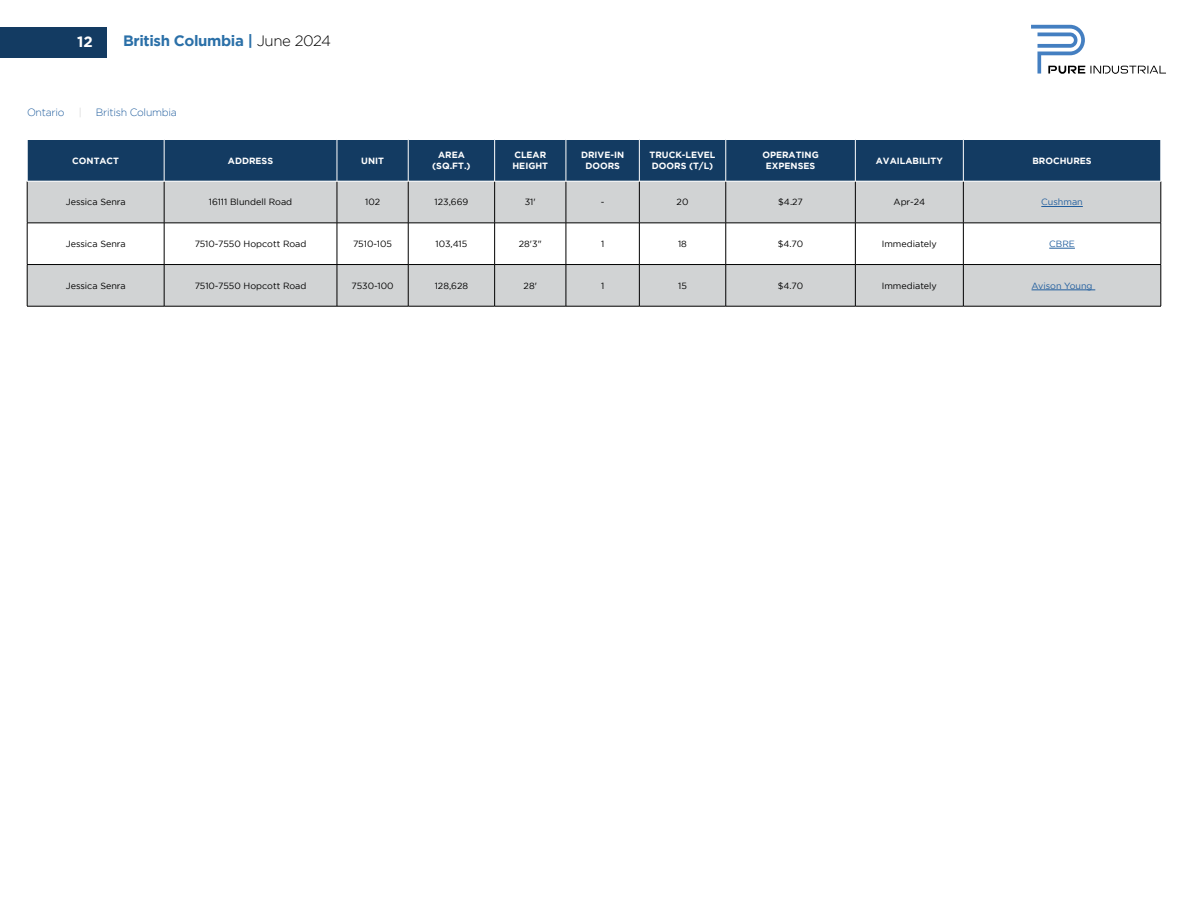
<style>
.page{position:relative;width:1188px;height:918px;background:#fff}
.page>*{position:absolute;margin:0;border:0;box-sizing:border-box;transform-origin:0 0}
.t1{font:700 15px "Gotham";letter-spacing:-.025em;color:#2b70a8}
.t2{font:700 15px "Gotham";color:#fff}
.t3{font:300 10.5px "Gotham";letter-spacing:-.025em;color:#215e9e}
.t4{font:9px "Gotham";color:#000}
.t5{font:700 9px/10.8px "Gotham";color:#fff;text-align:center}
.t6{font:9px "Gotham";color:#215e9e}
.s1{font-weight:300;color:#000}
</style>
<div class="page">
<div style="left:0;top:27px;width:106px;height:31px;background:#133b62"></div>
<svg style="left:1031px;top:25px;width:135px;height:49px"></svg>
<div style="left:28px;top:140px;width:1133px;height:41px;background:#133b62"></div>
<svg style="left:28px;top:182px;width:1133px;height:124px;fill:#d1d3d4"></svg>
<hr style="left:164px;top:181px;width:1px;height:42px;background:#000">
<hr style="left:337px;top:181px;width:1px;height:42px;background:#000">
<hr style="left:408px;top:181px;width:1px;height:42px;background:#000">
<hr style="left:494px;top:181px;width:1px;height:42px;background:#000">
<hr style="left:566px;top:181px;width:1px;height:42px;background:#000">
<hr style="left:639px;top:181px;width:1px;height:42px;background:#000">
<hr style="left:726px;top:181px;width:1px;height:42px;background:#000">
<hr style="left:855px;top:181px;width:1px;height:42px;background:#000">
<hr style="left:963px;top:181px;width:1px;height:42px;background:#000">
<hr style="left:1161px;top:181px;width:1px;height:42px;background:#000">
<hr style="left:164px;top:223px;width:1px;height:41px;background:#000">
<hr style="left:337px;top:223px;width:1px;height:41px;background:#000">
<hr style="left:408px;top:223px;width:1px;height:41px;background:#000">
<hr style="left:494px;top:223px;width:1px;height:41px;background:#000">
<hr style="left:566px;top:223px;width:1px;height:41px;background:#000">
<hr style="left:639px;top:223px;width:1px;height:41px;background:#000">
<hr style="left:726px;top:223px;width:1px;height:41px;background:#000">
<hr style="left:855px;top:223px;width:1px;height:41px;background:#000">
<hr style="left:963px;top:223px;width:1px;height:41px;background:#000">
<hr style="left:1161px;top:223px;width:1px;height:41px;background:#000">
<hr style="left:164px;top:265px;width:1px;height:41px;background:#000">
<hr style="left:337px;top:265px;width:1px;height:41px;background:#000">
<hr style="left:408px;top:265px;width:1px;height:41px;background:#000">
<hr style="left:494px;top:265px;width:1px;height:41px;background:#000">
<hr style="left:566px;top:265px;width:1px;height:41px;background:#000">
<hr style="left:639px;top:265px;width:1px;height:41px;background:#000">
<hr style="left:726px;top:265px;width:1px;height:41px;background:#000">
<hr style="left:855px;top:265px;width:1px;height:41px;background:#000">
<hr style="left:963px;top:265px;width:1px;height:41px;background:#000">
<hr style="left:1161px;top:265px;width:1px;height:41px;background:#000">
<hr style="left:27px;top:181px;width:1px;height:42px;background:#000">
<hr style="left:27px;top:223px;width:137px;height:1px;background:#000">
<hr style="left:27px;top:223px;width:1px;height:41px;background:#000">
<hr style="left:164px;top:223px;width:173px;height:1px;background:#000">
<hr style="left:337px;top:223px;width:71px;height:1px;background:#000">
<hr style="left:408px;top:223px;width:87px;height:1px;background:#000">
<hr style="left:495px;top:223px;width:71px;height:1px;background:#000">
<hr style="left:566px;top:223px;width:73px;height:1px;background:#000">
<hr style="left:639px;top:223px;width:87px;height:1px;background:#000">
<hr style="left:726px;top:223px;width:129px;height:1px;background:#000">
<hr style="left:855px;top:223px;width:108px;height:1px;background:#000">
<hr style="left:963px;top:223px;width:198px;height:1px;background:#000">
<hr style="left:27px;top:264px;width:137px;height:1px;background:#000">
<hr style="left:27px;top:265px;width:1px;height:41px;background:#000">
<hr style="left:164px;top:264px;width:173px;height:1px;background:#000">
<hr style="left:337px;top:264px;width:71px;height:1px;background:#000">
<hr style="left:408px;top:264px;width:87px;height:1px;background:#000">
<hr style="left:495px;top:264px;width:71px;height:1px;background:#000">
<hr style="left:566px;top:264px;width:73px;height:1px;background:#000">
<hr style="left:639px;top:264px;width:87px;height:1px;background:#000">
<hr style="left:726px;top:264px;width:129px;height:1px;background:#000">
<hr style="left:855px;top:264px;width:108px;height:1px;background:#000">
<hr style="left:963px;top:264px;width:198px;height:1px;background:#000">
<hr style="left:27px;top:306px;width:137px;height:1px;background:#000">
<hr style="left:164px;top:306px;width:173px;height:1px;background:#000">
<hr style="left:337px;top:306px;width:71px;height:1px;background:#000">
<hr style="left:408px;top:306px;width:87px;height:1px;background:#000">
<hr style="left:495px;top:306px;width:71px;height:1px;background:#000">
<hr style="left:566px;top:306px;width:73px;height:1px;background:#000">
<hr style="left:639px;top:306px;width:87px;height:1px;background:#000">
<hr style="left:726px;top:306px;width:129px;height:1px;background:#000">
<hr style="left:855px;top:306px;width:108px;height:1px;background:#000">
<hr style="left:963px;top:306px;width:198px;height:1px;background:#000">
<hr style="left:164px;top:140px;width:1px;height:41px;background:#fff">
<hr style="left:337px;top:140px;width:1px;height:41px;background:#fff">
<hr style="left:408px;top:140px;width:1px;height:41px;background:#fff">
<hr style="left:494px;top:140px;width:1px;height:41px;background:#fff">
<hr style="left:566px;top:140px;width:1px;height:41px;background:#fff">
<hr style="left:639px;top:140px;width:1px;height:41px;background:#fff">
<hr style="left:726px;top:140px;width:1px;height:41px;background:#fff">
<hr style="left:855px;top:140px;width:1px;height:41px;background:#fff">
<hr style="left:963px;top:140px;width:1px;height:41px;background:#fff">
<hr style="left:27px;top:181px;width:137px;height:1px;background:#fff">
<hr style="left:164px;top:181px;width:173px;height:1px;background:#fff">
<hr style="left:337px;top:181px;width:71px;height:1px;background:#fff">
<hr style="left:408px;top:181px;width:87px;height:1px;background:#fff">
<hr style="left:566px;top:181px;width:73px;height:1px;background:#fff">
<hr style="left:639px;top:181px;width:87px;height:1px;background:#fff">
<hr style="left:726px;top:181px;width:129px;height:1px;background:#fff">
<hr style="left:855px;top:181px;width:108px;height:1px;background:#fff">
<hr style="left:963px;top:181px;width:198px;height:1px;background:#fff">
<hr style="left:1041px;top:206px;width:42px;height:1px;background:#215e9e">
<svg style="left:1049px;top:248px;width:26px;height:1px"></svg>
<hr style="left:1032px;top:290px;width:63px;height:1px;background:#215e9e">
<h1 class="t2" style="left:77px;top:33px;width:17px">12</h1>
<h1 class="t1" style="left:123px;top:32px;width:210px">British Columbia | <span class="s1">June 2024</span></h1>
<p class="t3" style="left:27px;top:106px;width:39px">Ontario</p>
<p class="t3" style="left:96px;top:106px;width:83px">British Columbia</p>
<p class="t5" style="left:72px;top:155px;width:48px">CONTACT</p>
<p class="t5" style="left:228px;top:155px;width:47px">ADDRESS</p>
<p class="t5" style="left:361px;top:155px;width:24px">UNIT</p>
<p class="t5" style="left:432px;top:149px;width:40px">AREA (SQ.FT.)</p>
<p class="t5" style="left:512px;top:149px;width:37px;text-align:left">CLEAR<br>HEIGHT</p>
<p class="t5" style="left:581px;top:149px;width:45px">DRIVE-IN<br>DOORS</p>
<p class="t5" style="left:650px;top:149px;width:67px;text-align:left">TRUCK-LEVEL<br>DOORS (T/L)</p>
<p class="t5" style="left:762px;top:149px;width:58px">OPERATING<br>EXPENSES</p>
<p class="t5" style="left:876px;top:155px;width:69px">AVAILABILITY</p>
<p class="t5" style="left:1032px;top:155px;width:61px">BROCHURES</p>
<p class="t4" style="left:66px;top:197px;width:61px">Jessica Senra</p>
<p class="t4" style="left:209px;top:197px;width:85px">16111 Blundell Road</p>
<p class="t4" style="left:365px;top:197px;width:16px">102</p>
<p class="t4" style="left:435px;top:197px;width:35px">123,669</p>
<p class="t4" style="left:525px;top:197px;width:12px">31'</p>
<p class="t4" style="left:601px;top:197px;width:5px">-</p>
<p class="t4" style="left:677px;top:197px;width:13px">20</p>
<p class="t4" style="left:778px;top:197px;width:26px">$4.27</p>
<p class="t4" style="left:894px;top:197px;width:33px">Apr-24</p>
<p class="t6" style="left:1041px;top:197px;width:43px">Cushman</p>
<p class="t4" style="left:66px;top:239px;width:61px">Jessica Senra</p>
<p class="t4" style="left:195px;top:239px;width:113px">7510-7550 Hopcott Road</p>
<p class="t4" style="left:353px;top:239px;width:40px">7510-105</p>
<p class="t4" style="left:435px;top:239px;width:33px">103,415</p>
<p class="t4" style="left:519px;top:239px;width:24px">28'3"</p>
<p class="t4" style="left:601px;top:239px;width:5px">1</p>
<p class="t4" style="left:678px;top:239px;width:10px">18</p>
<p class="t4" style="left:778px;top:239px;width:27px">$4.70</p>
<p class="t4" style="left:882px;top:239px;width:57px">Immediately</p>
<p class="t6" style="left:1049px;top:239px;width:27px">CBRE</p>
<p class="t4" style="left:66px;top:281px;width:61px">Jessica Senra</p>
<p class="t4" style="left:195px;top:281px;width:113px">7510-7550 Hopcott Road</p>
<p class="t4" style="left:352px;top:281px;width:44px">7530-100</p>
<p class="t4" style="left:435px;top:281px;width:35px">128,628</p>
<p class="t4" style="left:524px;top:281px;width:15px">28'</p>
<p class="t4" style="left:601px;top:281px;width:5px">1</p>
<p class="t4" style="left:678px;top:281px;width:10px">15</p>
<p class="t4" style="left:778px;top:281px;width:27px">$4.70</p>
<p class="t4" style="left:882px;top:281px;width:57px">Immediately</p>
<p class="t6" style="left:1032px;top:280px;width:63px">Avison Young</p>
</div>
